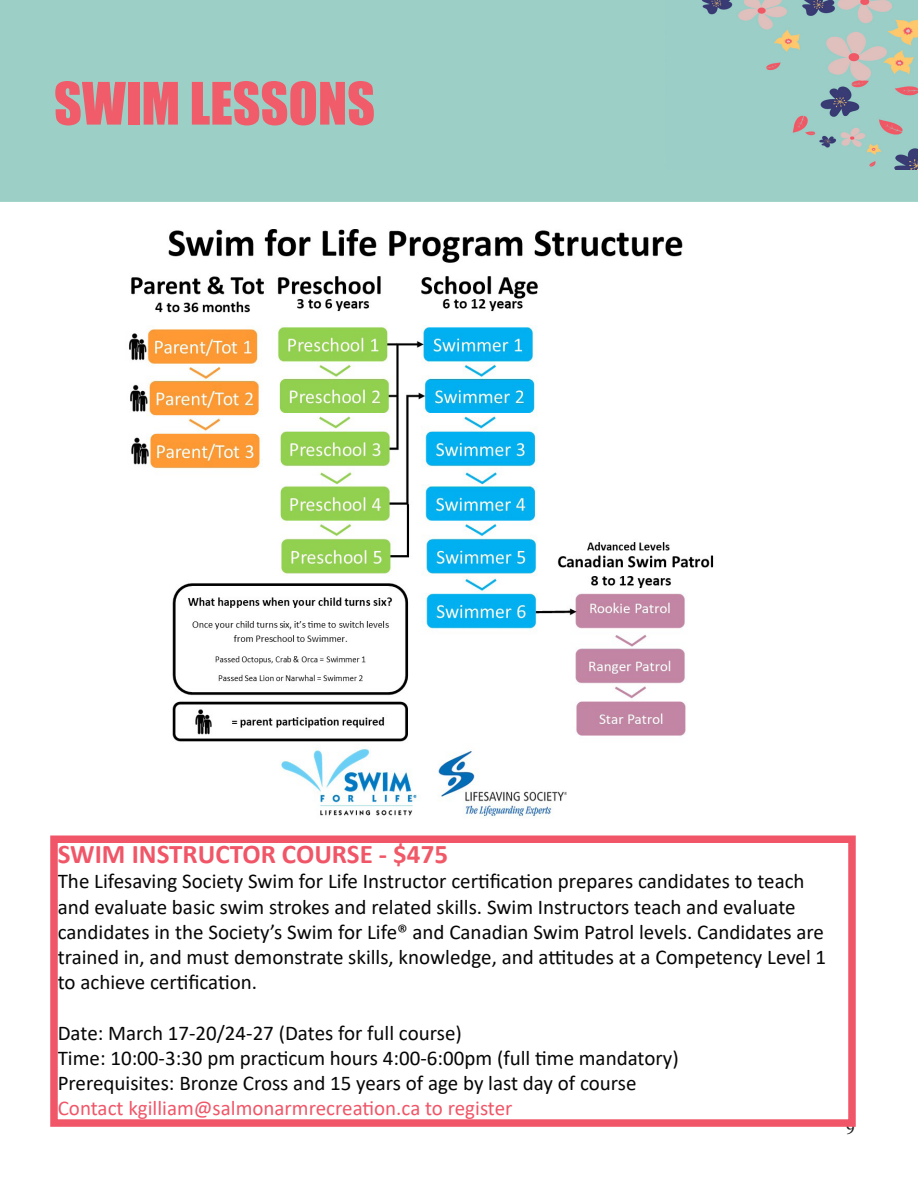
<style>
.page{position:relative;width:918px;height:1188px;background:#fff}
.page>*{position:absolute;margin:0;border:0;box-sizing:border-box;transform-origin:0 0}
.t1{font:54px "Impact";color:#f05c6a}
.t2{font:700 27px "Calibri";color:#f05668}
.t3{font:21px/25.2px "Calibri";color:#050605}
.t4{font:21px "Calibri";color:#f05668}
.t5{font:18px "Minion Pro";color:#231f20}
.s1{color:#f05968}
</style>
<div class="page">
<div style="left:0;top:0;width:918px;height:202px;background:#9cd0c6"></div>
<img style="left:666px;top:0;width:252px;height:169px">
<img style="left:54px;top:229px;width:802px;height:607px">
<div style="left:50px;top:836px;width:806px;height:291px;border:8px solid #f05668"></div>
<p class="t1" style="left:54px;top:62px;width:323px">SWIM LESSONS</p>
<p class="t2" style="left:58px;top:835px;width:392px">SWIM INSTRUCTOR COURSE <span class="s1">- $475</span></p>
<p class="t3" style="left:58px;top:868px;width:770px">The Lifesaving Society Swim for Life Instructor certification prepares candidates to teach and evaluate basic swim strokes and related skills. Swim Instructors teach and evaluate candidates in the Society’s Swim for Life® and Canadian Swim Patrol levels. Candidates are trained in, and must demonstrate skills, knowledge, and attitudes at a Competency Level 1 to achieve certification.</p>
<p class="t3" style="left:58px;top:1020px;width:406px">Date: March 17-20/24-27 (Dates for full course)</p>
<p class="t3" style="left:58px;top:1045px;width:623px">Time: 10:00-3:30 pm practicum hours 4:00-6:00pm (full time mandatory)</p>
<p class="t3" style="left:58px;top:1070px;width:580px">Prerequisites: Bronze Cross and 15 years of age by last day of course</p>
<p class="t4" style="left:58px;top:1094px;width:456px">Contact kgilliam@salmonarmrecreation.ca to register</p>
<p class="t5" style="left:846px;top:1116px;width:10px">9</p>
</div>
